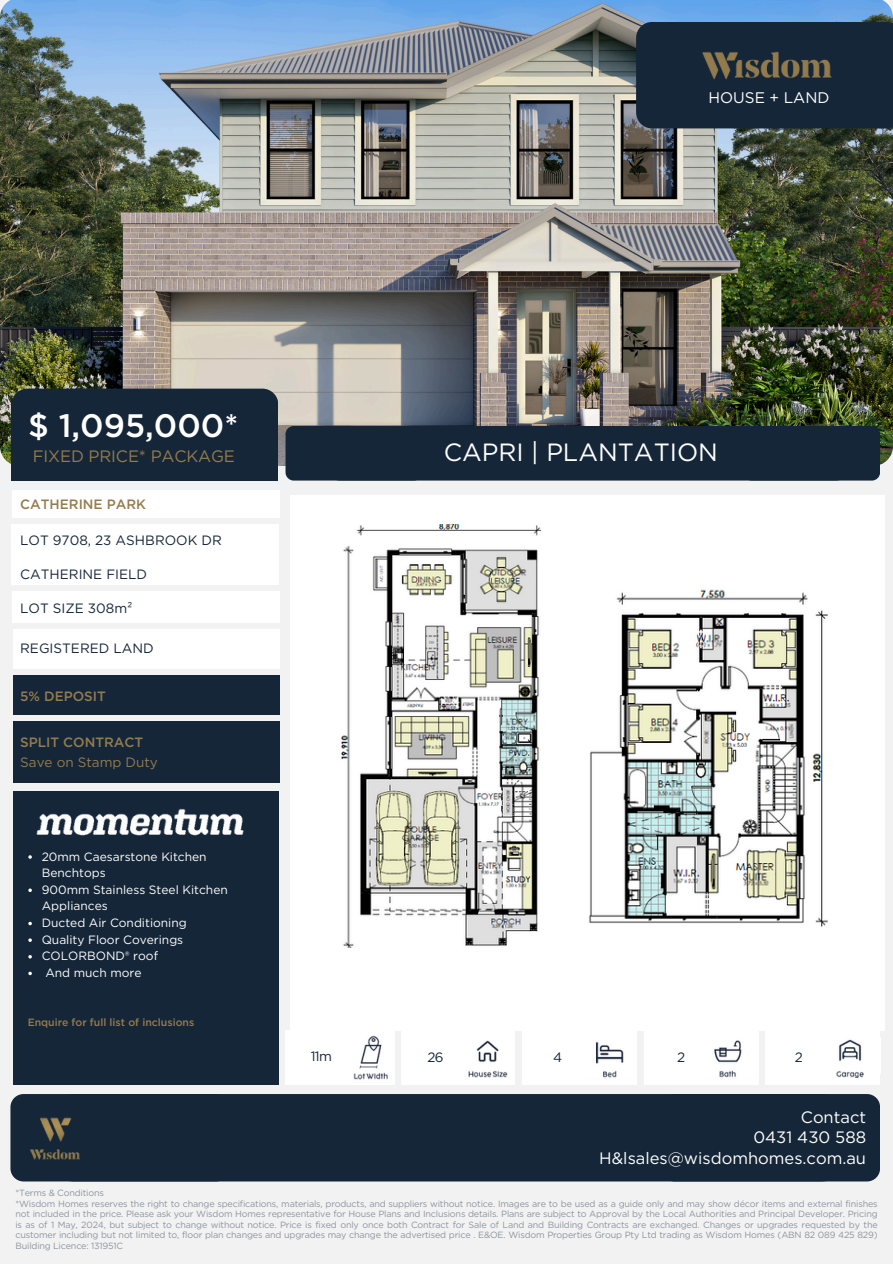
<style>
.page{position:relative;width:893px;height:1264px;background:#fff}
.page>*{position:absolute;margin:0;border:0;box-sizing:border-box;transform-origin:0 0}
.t1{font:500 32.4px "Gotham";color:#fff}
.t2{font:24.9px "Gotham";color:#fff}
.t3{font:16.5px/20.2px "Gotham";color:#fff;text-align:right}
.t4{font:16.5px "Gotham";letter-spacing:-.01em;color:#947c4e}
.t5{font:15.3px "Gotham";color:#fff}
.t6{font:13.5px "Gotham";color:#152638}
.t7{font:13.5px/20.2px "Gotham";color:#947c4e}
.t8{font:500 13.5px "Gotham";color:#947c4e}
.t9{font:12px/16.6px "Gotham";color:#fff}
.t10{font:500 10.5px "Gotham";color:#947c4e}
.t11{font:9px/10.4px "Gotham";letter-spacing:-.02em;color:#8c959f;text-align:justify}
.s1{font-weight:500}
</style>
<div class="page">
<div style="left:0;top:0;width:892px;height:1263px;background:#f2f2f2"></div>
<img style="left:0;top:0;width:892px;height:466px">
<div style="left:635px;top:22px;width:257px;height:106px;background:#152638"></div>
<img style="left:696px;top:43px;width:145px;height:41px">
<div style="left:12px;top:524px;width:267px;height:61px;background:#fff"></div>
<div style="left:13px;top:791px;width:265px;height:293px;background:#152638"></div>
<div style="left:290px;top:495px;width:594px;height:536px;background:#fff"></div>
<div style="left:13px;top:629px;width:266px;height:39px;background:#fff"></div>
<div style="left:765px;top:1030px;width:114px;height:55px;background:#fff"></div>
<div style="left:219px;top:1094px;width:452px;height:87px;background:#152638"></div>
<img style="left:879px;top:1037px;width:1px;height:36px">
<div style="left:643px;top:1030px;width:115px;height:55px;background:#fff"></div>
<div style="left:522px;top:1030px;width:115px;height:55px;background:#fff"></div>
<div style="left:661px;top:1094px;width:218px;height:87px;background:#152638;border-radius:13px"></div>
<div style="left:10px;top:1094px;width:219px;height:87px;background:#152638;border-radius:13px"></div>
<div style="left:12px;top:388px;width:266px;height:107px;background:#152638;border-radius:16px"></div>
<div style="left:417px;top:426px;width:331px;height:54px;background:#152638"></div>
<div style="left:285px;top:426px;width:137px;height:54px;background:#152638;border-radius:8px"></div>
<div style="left:743px;top:426px;width:136px;height:54px;background:#152638;border-radius:8px"></div>
<div style="left:12px;top:398px;width:265px;height:83px;background:#152638"></div>
<div style="left:12px;top:591px;width:267px;height:31px;background:#fff"></div>
<div style="left:12px;top:487px;width:267px;height:30px;background:#fff"></div>
<div style="left:0;top:480px;width:280px;height:9px;background:#f0f3f6"></div>
<svg style="left:28px;top:888px;width:4px;height:4px"></svg>
<svg style="left:28px;top:921px;width:4px;height:4px"></svg>
<svg style="left:28px;top:955px;width:4px;height:3px"></svg>
<svg style="left:28px;top:971px;width:4px;height:4px"></svg>
<img style="left:28px;top:808px;width:216px;height:51px">
<img style="left:30px;top:1117px;width:50px;height:43px">
<div style="left:13px;top:721px;width:266px;height:61px;background:#152638"></div>
<div style="left:13px;top:675px;width:266px;height:39px;background:#152638"></div>
<div style="left:401px;top:1030px;width:113px;height:55px;background:#fff"></div>
<div style="left:285px;top:1030px;width:109px;height:55px;background:#fff"></div>
<img style="left:596px;top:1042px;width:28px;height:36px">
<img style="left:714px;top:1040px;width:28px;height:38px">
<img style="left:836px;top:1039px;width:28px;height:38px">
<img style="left:468px;top:1040px;width:40px;height:37px">
<img style="left:353px;top:1035px;width:35px;height:45px">
<img style="left:341px;top:524px;width:200px;height:423px">
<img style="left:589px;top:589px;width:239px;height:338px">
<h6 class="t5" style="left:708px;top:88px;width:122px">HOUSE + LAND</h6>
<p class="t1" style="left:28px;top:406px;width:212px">$ 1,095,000*</p>
<p class="t4" style="left:33px;top:446px;width:203px">FIXED PRICE* PACKAGE</p>
<p class="t2" style="left:443px;top:436px;width:275px">CAPRI | PLANTATION</p>
<p class="t8" style="left:20px;top:496px;width:127px">CATHERINE PARK</p>
<p class="t6" style="left:20px;top:532px;width:203px">LOT 9708, 23 ASHBROOK DR</p>
<p class="t6" style="left:20px;top:565px;width:128px">CATHERINE FIELD</p>
<p class="t6" style="left:20px;top:599px;width:114px">LOT SIZE 308m²</p>
<p class="t6" style="left:20px;top:640px;width:135px">REGISTERED LAND</p>
<p class="t8" style="left:20px;top:688px;width:87px">5% DEPOSIT</p>
<p class="t7" style="left:20px;top:731px;width:139px"><span class="s1">SPLIT CONTRACT<br></span>Save on Stamp Duty</p>
<h1 class="t9" style="left:42px;top:847px;width:166px">20mm Caesarstone Kitchen<br>Benchtops</h1>
<h3 class="t9" style="left:42px;top:881px;width:187px">900mm Stainless Steel Kitchen<br>Appliances</h3>
<h2 class="t9" style="left:42px;top:914px;width:146px">Ducted Air Conditioning</h2>
<h5 class="t9" style="left:42px;top:931px;width:143px">Quality Floor Coverings</h5>
<p class="t9" style="left:42px;top:947px;width:118px">COLORBOND® roof</p>
<p class="t9" style="left:45px;top:964px;width:98px">And much more</p>
<h6 class="t10" style="left:28px;top:1015px;width:168px">Enquire for full list of inclusions</h6>
<p class="t6" style="left:310px;top:1047px;width:23px">11m</p>
<p class="t6" style="left:427px;top:1049px;width:18px">26</p>
<p class="t6" style="left:553px;top:1049px;width:11px">4</p>
<p class="t6" style="left:676px;top:1049px;width:10px">2</p>
<p class="t6" style="left:794px;top:1049px;width:10px">2</p>
<h5 class="t3" style="left:753px;top:1107px;width:114px">Contact<br>0431 430 588</h5>
<h5 class="t3" style="left:599px;top:1147px;width:268px">H&amp;lsales@wisdomhomes.com.au</h5>
<p class="t11" style="left:15px;top:1187px;width:90px">*Terms &amp; Conditions</p>
<p class="t11" style="left:15px;top:1198px;width:863px">*Wisdom Homes reserves the right to change specifications, materials, products, and suppliers without notice. Images are to be used as a guide only and may show décor items and external finishes not included in the price. Please ask your Wisdom Homes representative for House Plans and Inclusions details. Plans are subject to Approval by the Local Authorities and Principal Developer. Pricing is as of 1 May, 2024, but subject to change without notice. Price is fixed only once both Contract for Sale of Land and Building Contracts are exchanged. Changes or upgrades requested by the customer including but not limited to, floor plan changes and upgrades may change the advertised price . E&amp;OE. Wisdom Properties Group Pty Ltd trading as Wisdom Homes (ABN 82 089 425 829)<br>Building Licence: 131951C</p>
</div>
